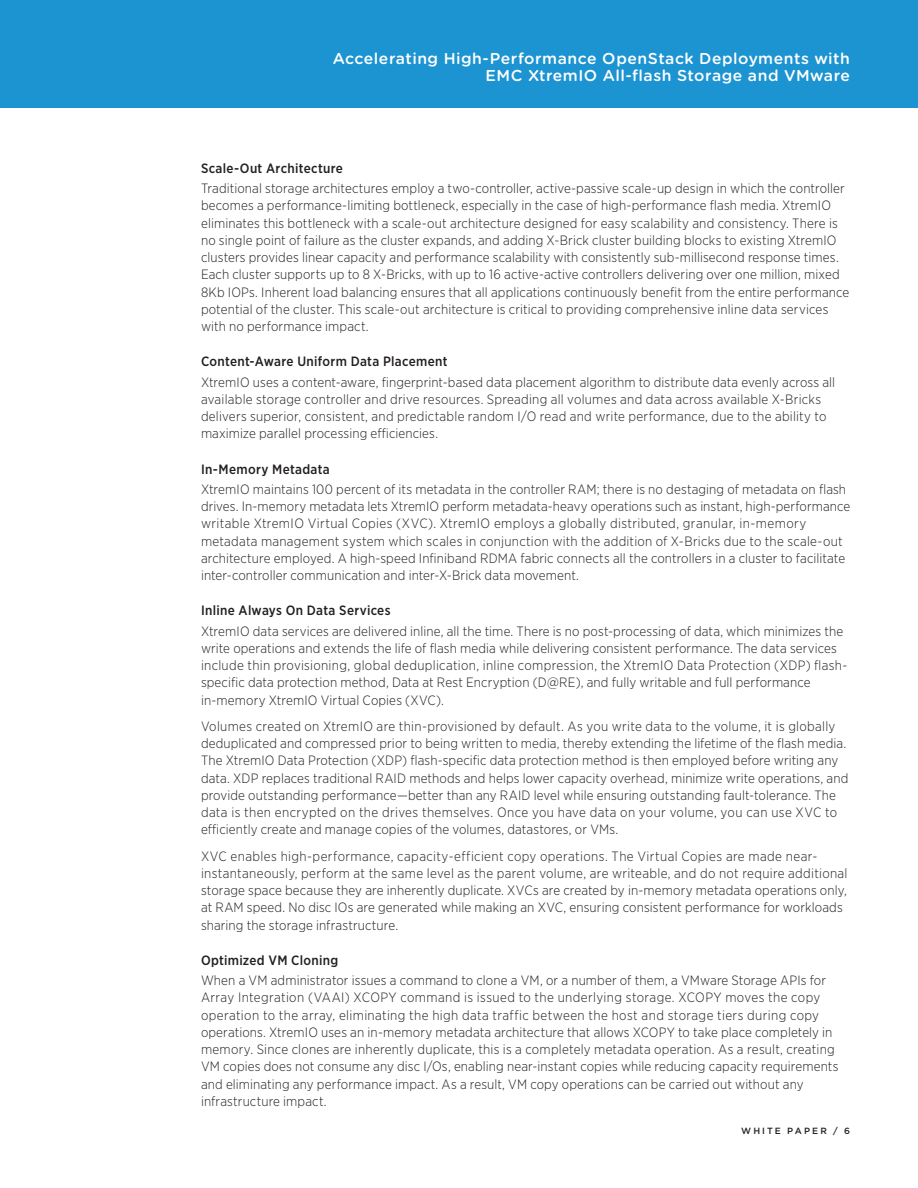
<style>
.page{position:relative;width:918px;height:1188px;background:#fff}
.page>*{position:absolute;margin:0;border:0;box-sizing:border-box;transform-origin:0 0}
.t1{font:500 15.75px/17.2px "Gotham Rounded";letter-spacing:.03em;color:#fff;text-align:right}
._5a_Body{font:300 13.5px/17.2px "Gotham Narrow";letter-spacing:.01em;color:#231f20}
._4b_Subhead_2{font:500 13.5px "Gotham Narrow";letter-spacing:.025em;color:#231f20}
.t2{font:500 9px "Gotham";letter-spacing:.23em;color:#231f20}
</style>
<div class="page">
<div style="left:0;top:0;width:918px;height:108px;background:#1c94d2"></div>
<p class="t1" style="left:333px;top:49px;width:519px">Accelerating High-Performance OpenStack Deployments with<br>EMC XtremIO All-flash Storage and VMware</p>
<p class="_4b_Subhead_2" style="left:201px;top:160px;width:143px">Scale-Out Architecture</p>
<p class="_5a_Body" style="left:201px;top:179px;width:650px">Traditional storage architectures employ a two-controller, active-passive scale-up design in which the controller becomes a performance-limiting bottleneck, especially in the case of high-performance flash media. XtremIO eliminates this bottleneck with a scale-out architecture designed for easy scalability and consistency. There is no single point of failure as the cluster expands, and adding X-Brick cluster building blocks to existing XtremIO clusters provides linear capacity and performance scalability with consistently sub-millisecond response times.<br>Each cluster supports up to 8 X-Bricks, with up to 16 active-active controllers delivering over one million, mixed 8Kb IOPs. Inherent load balancing ensures that all applications continuously benefit from the entire performance potential of the cluster. This scale-out architecture is critical to providing comprehensive inline data services with no performance impact.</p>
<p class="_4b_Subhead_2" style="left:201px;top:353px;width:248px">Content-Aware Uniform Data Placement</p>
<p class="_5a_Body" style="left:201px;top:373px;width:636px">XtremIO uses a content-aware, fingerprint-based data placement algorithm to distribute data evenly across all available storage controller and drive resources. Spreading all volumes and data across available X-Bricks delivers superior, consistent, and predictable random I/O read and write performance, due to the ability to maximize parallel processing efficiencies.</p>
<p class="_4b_Subhead_2" style="left:201px;top:460px;width:130px">In-Memory Metadata</p>
<p class="_5a_Body" style="left:201px;top:480px;width:651px">XtremIO maintains 100 percent of its metadata in the controller RAM; there is no destaging of metadata on flash drives. In-memory metadata lets XtremIO perform metadata-heavy operations such as instant, high-performance writable XtremIO Virtual Copies (XVC). XtremIO employs a globally distributed, granular, in-memory metadata management system which scales in conjunction with the addition of X-Bricks due to the scale-out architecture employed. A high-speed Infiniband RDMA fabric connects all the controllers in a cluster to facilitate inter-controller communication and inter-X-Brick data movement.</p>
<p class="_4b_Subhead_2" style="left:201px;top:602px;width:191px">Inline Always On Data Services</p>
<p class="_5a_Body" style="left:201px;top:622px;width:648px">XtremIO data services are delivered inline, all the time. There is no post-processing of data, which minimizes the write operations and extends the life of flash media while delivering consistent performance. The data services include thin provisioning, global deduplication, inline compression, the XtremIO Data Protection (XDP) flash&shy;specific data protection method, Data at Rest Encryption (D@RE), and fully writable and full performance in-memory XtremIO Virtual Copies (XVC).</p>
<p class="_5a_Body" style="left:201px;top:717px;width:649px">Volumes created on XtremIO are thin-provisioned by default. As you write data to the volume, it is globally deduplicated and compressed prior to being written to media, thereby extending the lifetime of the flash media.<br>The XtremIO Data Protection (XDP) flash-specific data protection method is then employed before writing any data. XDP replaces traditional RAID methods and helps lower capacity overhead, minimize write operations, and provide outstanding performance—better than any RAID level while ensuring outstanding fault-tolerance. The data is then encrypted on the drives themselves. Once you have data on your volume, you can use XVC to efficiently create and manage copies of the volumes, datastores, or VMs.</p>
<p class="_5a_Body" style="left:201px;top:847px;width:648px">XVC enables high-performance, capacity-efficient copy operations. The Virtual Copies are made near&shy;instantaneously, perform at the same level as the parent volume, are writeable, and do not require additional storage space because they are inherently duplicate. XVCs are created by in-memory metadata operations only, at RAM speed. No disc IOs are generated while making an XVC, ensuring consistent performance for workloads sharing the storage infrastructure.</p>
<p class="_4b_Subhead_2" style="left:201px;top:952px;width:139px">Optimized VM Cloning</p>
<p class="_5a_Body" style="left:201px;top:971px;width:639px">When a VM administrator issues a command to clone a VM, or a number of them, a VMware Storage APIs for Array Integration (VAAI) XCOPY command is issued to the underlying storage. XCOPY moves the copy operation to the array, eliminating the high data traffic between the host and storage tiers during copy operations. XtremIO uses an in-memory metadata architecture that allows XCOPY to take place completely in memory. Since clones are inherently duplicate, this is a completely metadata operation. As a result, creating VM copies does not consume any disc I/Os, enabling near-instant copies while reducing capacity requirements and eliminating any performance impact. As a result, VM copy operations can be carried out without any infrastructure impact.</p>
<p class="t2" style="left:741px;top:1125px;width:110px">WHITE PAPER / 6</p>
</div>
